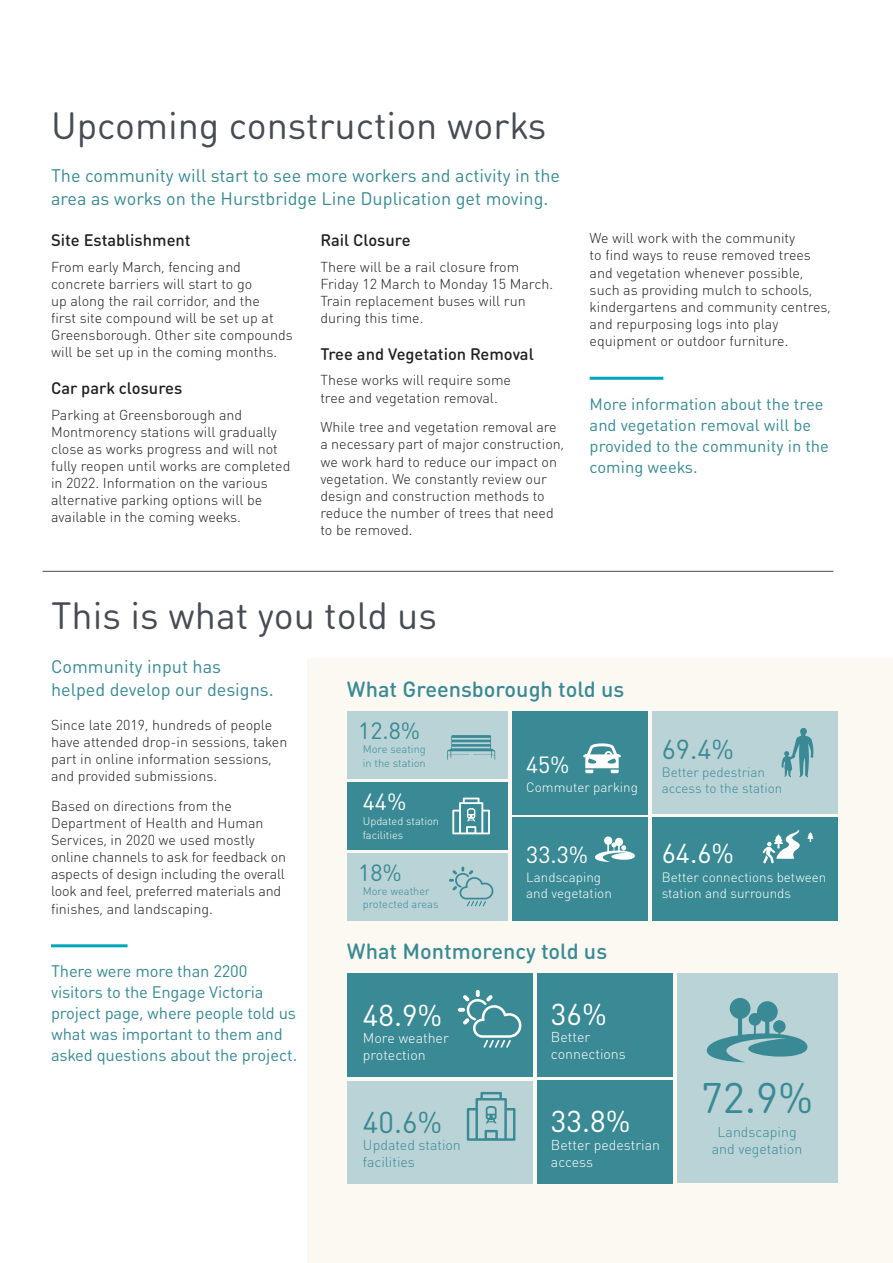
<style>
.page{position:relative;width:893px;height:1263px;background:#fff}
.page>*{position:absolute;margin:0;border:0;box-sizing:border-box;transform-origin:0 0}
.t1{font:42.15px "DIN Round OT";color:#398a94}
.LX_H1{font:37.5px "DIN Round OT";color:#464b54}
.t2{font:29.85px "DIN Round OT";color:#fff}
.t3{font:29.85px "DIN Round OT";color:#398a94}
.t4{font:27.15px "DIN Round OT";color:#398a94}
.t5{font:27.15px "DIN Round OT";color:#fff}
.t6{font:23.25px "DIN Round OT";color:#fff}
.t7{font:23.25px "DIN Round OT";color:#398a94}
.LX_H2{font:500 21.75px "DIN Round OT";color:#398a94}
.LX_intro{font:18px/22.5px "DIN Round OT";color:#398a94}
.LX_Pull_Quote{font:16.5px/21px "DIN Round OT";letter-spacing:-.01em;color:#398a94}
.LX_H3{font:500 16.5px "DIN Round OT";color:#231f20}
.LX_Body{font:300 14.25px/17.1px "DIN Round OT";color:#231f20}
.t8{font:300 14.1px/17px "DIN Round OT";color:#fff}
.t9{font:300 14.1px/17px "DIN Round OT";color:#398a94}
.t10{font:300 13.35px/16px "DIN Round OT";color:#fff}
.t11{font:300 13.35px/16px "DIN Round OT";color:#398a94}
.t12{font:300 11.1px/13.2px "DIN Round OT";color:#398a94}
.t13{font:300 11.1px/13.2px "DIN Round OT";color:#fff}
</style>
<div class="page">
<hr style="left:590px;top:377px;width:73px;height:3px;background:#00a6b9">
<hr style="left:51px;top:944px;width:77px;height:3px;background:#00a6b9">
<hr style="left:43px;top:571px;width:790px;height:1px;background:#464b54">
<div style="left:308px;top:658px;width:585px;height:605px;background:#fbf9f1"></div>
<div style="left:652px;top:817px;width:185px;height:103px;background:#398a94"></div>
<div style="left:652px;top:711px;width:185px;height:102px;background:#bad3d7"></div>
<div style="left:347px;top:711px;width:161px;height:67px;background:#bad3d7"></div>
<div style="left:347px;top:782px;width:161px;height:68px;background:#398a94"></div>
<div style="left:347px;top:853px;width:161px;height:67px;background:#bad3d7"></div>
<div style="left:512px;top:817px;width:136px;height:103px;background:#398a94"></div>
<div style="left:512px;top:711px;width:136px;height:103px;background:#398a94"></div>
<svg style="left:781px;top:728px;width:32px;height:49px"></svg>
<svg style="left:447px;top:735px;width:48px;height:25px"></svg>
<svg style="left:763px;top:830px;width:50px;height:33px"></svg>
<svg style="left:595px;top:836px;width:40px;height:26px"></svg>
<svg style="left:583px;top:743px;width:38px;height:30px"></svg>
<svg style="left:449px;top:866px;width:44px;height:41px"></svg>
<svg style="left:452px;top:797px;width:38px;height:37px"></svg>
<div style="left:347px;top:974px;width:186px;height:103px;background:#398a94"></div>
<div style="left:347px;top:1081px;width:186px;height:102px;background:#bad3d7"></div>
<div style="left:677px;top:974px;width:160px;height:209px;background:#bad3d7"></div>
<div style="left:537px;top:974px;width:136px;height:103px;background:#398a94"></div>
<div style="left:537px;top:1080px;width:136px;height:103px;background:#398a94"></div>
<svg style="left:707px;top:998px;width:100px;height:64px"></svg>
<svg style="left:458px;top:990px;width:63px;height:58px"></svg>
<svg style="left:467px;top:1092px;width:48px;height:49px"></svg>
<h1 class="LX_H1" style="left:51px;top:102px;width:497px">Upcoming construction works</h1>
<p class="LX_intro" style="left:51px;top:164px;width:511px">The community will start to see more workers and activity in the area as works on the Hurstbridge Line Duplication get moving.</p>
<h3 class="LX_H3" style="left:51px;top:230px;width:141px">Site Establishment</h3>
<p class="LX_Body" style="left:51px;top:258px;width:243px">From early March, fencing and concrete barriers will start to go<br>up along the rail corridor, and the<br>first site compound will be set up at Greensborough. Other site compounds will be set up in the coming months.</p>
<h3 class="LX_H3" style="left:51px;top:377px;width:133px">Car park closures</h3>
<p class="LX_Body" style="left:51px;top:406px;width:241px">Parking at Greensborough and Montmorency stations will gradually close as works progress and will not fully reopen until works are completed in 2022. Information on the various alternative parking options will be available in the coming weeks.</p>
<h3 class="LX_H3" style="left:320px;top:230px;width:92px">Rail Closure</h3>
<p class="LX_Body" style="left:320px;top:258px;width:234px">There will be a rail closure from<br>Friday 12 March to Monday 15 March.<br>Train replacement buses will run during this time.</p>
<h3 class="LX_H3" style="left:320px;top:343px;width:215px">Tree and Vegetation Removal</h3>
<p class="LX_Body" style="left:320px;top:372px;width:192px">These works will require some tree and vegetation removal.</p>
<p class="LX_Body" style="left:320px;top:418px;width:245px">While tree and vegetation removal are a necessary part of major construction, we work hard to reduce our impact on vegetation. We constantly review our design and construction methods to reduce the number of trees that need to be removed.</p>
<p class="LX_Body" style="left:590px;top:230px;width:243px">We will work with the community<br>to find ways to reuse removed trees and vegetation whenever possible, such as providing mulch to schools, kindergartens and community centres, and repurposing logs into play equipment or outdoor furniture.</p>
<p class="LX_Pull_Quote" style="left:590px;top:393px;width:241px">More information about the tree and vegetation removal will be provided to the community in the coming weeks.</p>
<h1 class="LX_H1" style="left:51px;top:592px;width:387px">This is what you told us</h1>
<p class="LX_intro" style="left:51px;top:655px;width:224px">Community input has helped develop our designs.</p>
<p class="LX_Body" style="left:51px;top:716px;width:238px">Since late 2019, hundreds of people have attended drop-in sessions, taken part in online information sessions, and provided submissions.</p>
<p class="LX_Body" style="left:51px;top:797px;width:237px">Based on directions from the Department of Health and Human Services, in 2020 we used mostly online channels to ask for feedback on aspects of design including the overall look and feel, preferred materials and finishes, and landscaping.</p>
<h2 class="LX_H2" style="left:347px;top:675px;width:279px">What Greensborough told us</h2>
<p class="t7" style="left:358px;top:716px;width:63px">12.8%</p>
<p class="t12" style="left:363px;top:743px;width:65px">More seating in the station</p>
<p class="t6" style="left:526px;top:750px;width:45px">45%</p>
<p class="t10" style="left:526px;top:779px;width:113px">Commuter parking</p>
<p class="t6" style="left:363px;top:787px;width:45px">44%</p>
<p class="t13" style="left:363px;top:815px;width:78px">Updated station facilities</p>
<p class="t6" style="left:526px;top:840px;width:63px">33.3%</p>
<p class="t7" style="left:358px;top:858px;width:45px">18%</p>
<p class="t10" style="left:526px;top:868px;width:87px">Landscaping and vegetation</p>
<p class="t12" style="left:363px;top:884px;width:77px">More weather protected areas</p>
<p class="LX_Pull_Quote" style="left:51px;top:960px;width:248px">There were more than 2200 visitors to the Engage Victoria project page, where people told us what was important to them and asked questions about the project.</p>
<h2 class="LX_H2" style="left:347px;top:937px;width:262px">What Montmorency told us</h2>
<p class="t2" style="left:363px;top:996px;width:81px">48.9%</p>
<p class="t2" style="left:551px;top:995px;width:57px">36%</p>
<p class="t8" style="left:363px;top:1029px;width:87px">More weather protection</p>
<p class="t8" style="left:551px;top:1029px;width:76px">Better connections</p>
<p class="t4" style="left:662px;top:732px;width:74px">69.4%</p>
<p class="t11" style="left:662px;top:764px;width:122px">Better pedestrian access to the station</p>
<p class="t5" style="left:662px;top:836px;width:74px">64.6%</p>
<p class="t10" style="left:662px;top:868px;width:166px">Better connections between station and surrounds</p>
<p class="t3" style="left:363px;top:1103px;width:81px">40.6%</p>
<p class="t9" style="left:363px;top:1136px;width:99px">Updated station facilities</p>
<p class="t2" style="left:551px;top:1103px;width:81px">33.8%</p>
<p class="t8" style="left:551px;top:1136px;width:111px">Better pedestrian access</p>
<p class="t1" style="left:701px;top:1072px;width:114px">72.9%</p>
<p class="t9" style="left:712px;top:1123px;width:92px;text-align:center">Landscaping and vegetation</p>
</div>
